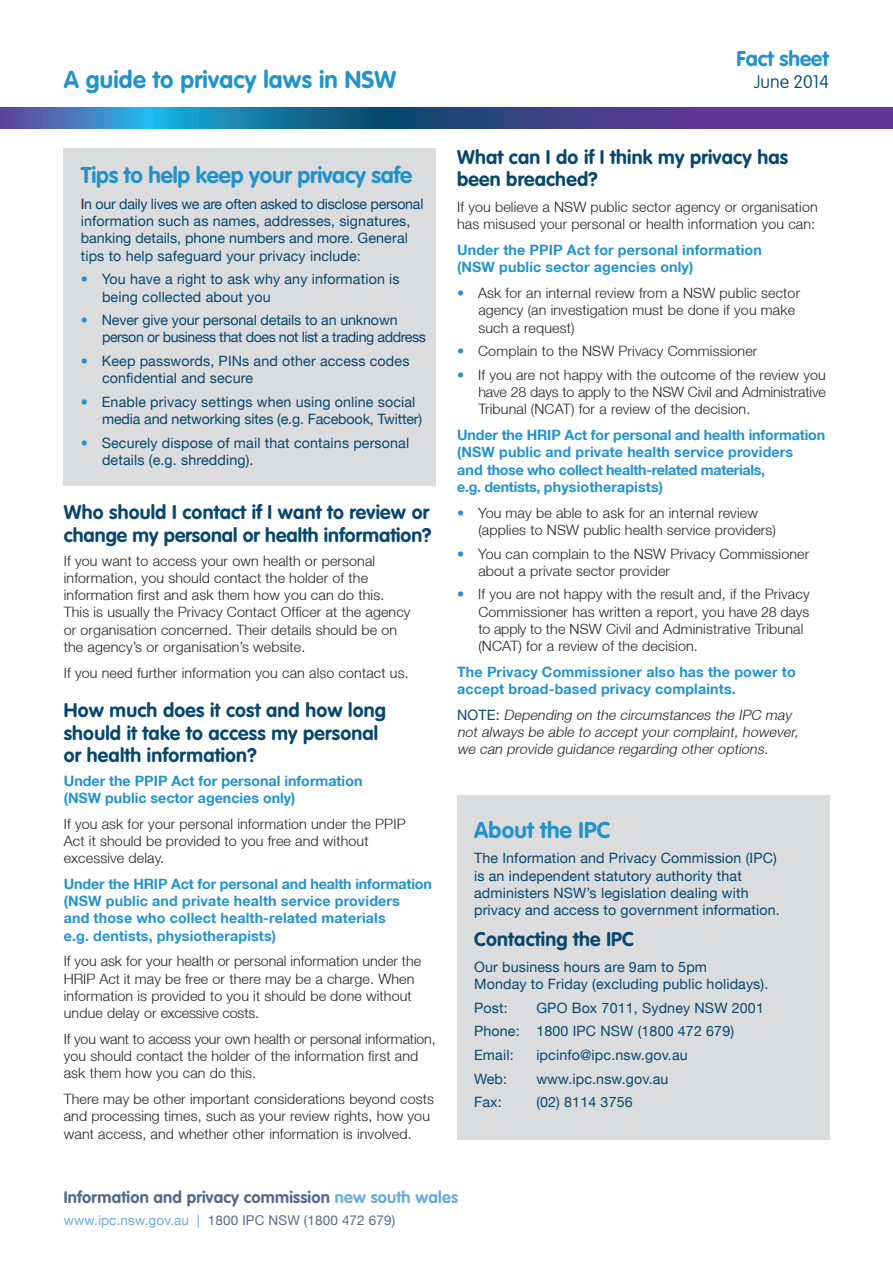
<style>
.page{position:relative;width:893px;height:1263px;background:#fff}
.page>*{position:absolute;margin:0;border:0;box-sizing:border-box;transform-origin:0 0}
.t1{font:700 24px "VAG Rounded Std";letter-spacing:.01em;color:#2293ca}
._02_case_study_for_d{font:700 22.5px "VAG Rounded Std";letter-spacing:-.01em;color:#2293ca}
._02_case_study_for_d-2{font:700 22.5px "VAG Rounded Std";letter-spacing:.01em;color:#2293ca}
.t2{font:700 21px "VAG Rounded Std";color:#2293ca}
._01_Heading_3{font:700 19.5px/22.5px "VAG Rounded Std";letter-spacing:.01em;color:#07476d}
.t3{font:100 18px "VAG Rounded Std";color:#07476d}
.t4{font:700 16.5px "VAG Rounded Std";letter-spacing:.01em;color:#536b8a}
._02_Body{font:300 14.25px/17.2px "Helvetica Neue LT";letter-spacing:.01em;color:#231f20}
._02_Body-2{font:14.25px/17.2px "Helvetica Neue LT";letter-spacing:.01em;color:#07476d}
._02_Body-3{font:700 14.25px/17.2px "Helvetica Neue LT";letter-spacing:.01em;color:#2293ca}
._02_Body-4{font:700 14.25px/17.2px "Helvetica Neue LT";letter-spacing:-.01em;color:#2293ca}
._02_Body-5{font:italic 300 14.25px/17.2px "Helvetica Neue LT";color:#231f20}
._02_Body-6{font:14.25px/17.2px "Helvetica Neue LT";letter-spacing:-.03em;color:#07476d}
.t5{font:13.5px "Helvetica Neue LT";letter-spacing:.01em;color:#536b8a}
.s1{color:#231f20}
.s2{color:#2293ca}
.s3{font-weight:400;font-style:normal;color:#07476d}
.s4{color:#6cacd8}
</style>
<div class="page">
<svg style="left:0;top:107px;width:893px;height:21px;background:#385899"></svg>
<div style="left:457px;top:795px;width:372px;height:345px;background:#dbdcde"></div>
<div style="left:64px;top:149px;width:372px;height:337px;background:#dbdcde"></div>
<h3 class="t2" style="left:736px;top:47px;width:94px">Fact sheet</h3>
<h1 class="t1" style="left:64px;top:66px;width:334px">A guide to privacy laws in NSW</h1>
<p class="t3" style="left:754px;top:71px;width:76px">June 2014</p>
<p class="_02_case_study_for_d" style="left:81px;top:162px;width:333px">Tips to help keep your privacy safe</p>
<p class="_02_Body-2" style="left:81px;top:195px;width:344px"><span class="s1">I</span>n our daily lives we are often asked to disclose personal information such as names, addresses, signatures, banking details, phone numbers and more. General tips to help safeguard your privacy include:</p>
<p class="_02_Body-2" style="left:102px;top:270px;width:299px;text-indent:-21px"><span class="s2">•</span> You have a right to ask why any information is being collected about you</p>
<p class="_02_Body-6" style="left:102px;top:311px;width:325px;text-indent:-21px"><span class="s2">•</span> Never give your personal details to an unknown person or business that does not list a trading address</p>
<p class="_02_Body-2" style="left:102px;top:352px;width:309px;text-indent:-21px"><span class="s2">•</span> Keep passwords, PINs and other access codes confidential and secure</p>
<p class="_02_Body-2" style="left:102px;top:393px;width:322px;text-indent:-21px"><span class="s2">•</span> Enable privacy settings when using online social media and networking sites (e.g. Facebook, Twitter)</p>
<p class="_02_Body-2" style="left:102px;top:434px;width:309px;text-indent:-21px"><span class="s2">•</span> Securely dispose of mail that contains personal details (e.g. shredding).</p>
<p class="_01_Heading_3" style="left:64px;top:502px;width:369px">Who should I contact if I want to review or change my personal or health information?</p>
<p class="_02_Body" style="left:64px;top:551px;width:348px">If you want to access your own health or personal information, you should contact the holder of the information first and ask them how you can do this.<br>This is usually the Privacy Contact Officer at the agency or organisation concerned. Their details should be on the agency’s or organisation’s website.</p>
<p class="_02_Body" style="left:64px;top:663px;width:346px">If you need further information you can also contact us.</p>
<p class="_01_Heading_3" style="left:64px;top:700px;width:324px">How much does it cost and how long should it take to access my personal or health information?</p>
<p class="_02_Body-3" style="left:64px;top:772px;width:300px">Under the PPIP Act for personal information (NSW public sector agencies only)</p>
<p class="_02_Body" style="left:64px;top:815px;width:343px">If you ask for your personal information under the PPIP<br>Act it should be provided to you free and without excessive delay.</p>
<p class="_02_Body-3" style="left:64px;top:875px;width:370px">Under the HRIP Act for personal and health information (NSW public and private health service providers<br>and those who collect health-related materials<br>e.g. dentists, physiotherapists)</p>
<p class="_02_Body" style="left:64px;top:952px;width:359px">If you ask for your health or personal information under the HRIP Act it may be free or there may be a charge. When information is provided to you it should be done without undue delay or excessive costs.</p>
<p class="_02_Body" style="left:64px;top:1030px;width:373px">If you want to access your own health or personal information, you should contact the holder of the information first and ask them how you can do this.</p>
<p class="_02_Body" style="left:64px;top:1090px;width:372px">There may be other important considerations beyond costs and processing times, such as your review rights, how you want access, and whether other information is involved.</p>
<p class="_01_Heading_3" style="left:457px;top:146px;width:333px">What can I do if I think my privacy has been breached?</p>
<p class="_02_Body" style="left:457px;top:198px;width:362px">If you believe a NSW public sector agency or organisation has misused your personal or health information you can:</p>
<p class="_02_Body-3" style="left:457px;top:241px;width:306px">Under the PPIP Act for personal information (NSW public sector agencies only)</p>
<p class="_02_Body" style="left:478px;top:284px;width:323px;text-indent:-21px"><span class="s2">•</span> Ask for an internal review from a NSW public sector agency (an investigation must be done if you make such a request)</p>
<p class="_02_Body" style="left:457px;top:342px;width:302px"><span class="s2">•</span> Complain to the NSW Privacy Commissioner</p>
<p class="_02_Body" style="left:478px;top:366px;width:349px;text-align:justify;text-indent:-21px"><span class="s2">•</span> If you are not happy with the outcome of the review you have 28 days to apply to the NSW Civil and Administrative Tribunal (NCAT) for a review of the decision.</p>
<p class="_02_Body-4" style="left:457px;top:426px;width:370px">Under the HRIP Act for personal and health information (NSW public and private health service providers<br>and those who collect health-related materials,<br>e.g. dentists, physiotherapists)</p>
<p class="_02_Body" style="left:478px;top:504px;width:299px;text-indent:-21px"><span class="s2">•</span> You may be able to ask for an internal review (applies to NSW public health service providers)</p>
<p class="_02_Body" style="left:478px;top:544px;width:332px;text-indent:-21px"><span class="s2">•</span> You can complain to the NSW Privacy Commissioner about a private sector provider</p>
<p class="_02_Body" style="left:478px;top:585px;width:333px;text-indent:-21px"><span class="s2">•</span> If you are not happy with the result and, if the Privacy Commissioner has written a report, you have 28 days to apply to the NSW Civil and Administrative Tribunal (NCAT) for a review of the decision.</p>
<p class="_02_Body-3" style="left:457px;top:663px;width:340px">The Privacy Commissioner also has the power to accept broad-based privacy complaints.</p>
<p class="_02_Body-5" style="left:457px;top:706px;width:345px"><span class="s3">N O T E :</span> Depending on the circumstances the IPC may not always be able to accept your complaint, however, we can provide guidance regarding other options.</p>
<p class="_02_case_study_for_d-2" style="left:474px;top:816px;width:138px">About the IPC</p>
<p class="_02_Body-2" style="left:474px;top:849px;width:307px">The Information and Privacy Commission (IPC) is an independent statutory authority that administers NSW’s legislation dealing with privacy and access to government information.</p>
<p class="_01_Heading_3" style="left:474px;top:929px;width:162px">Contacting the IPC</p>
<p class="_02_Body-2" style="left:474px;top:958px;width:296px">Our business hours are 9am to 5pm<br>Monday to Friday (excluding public holidays).</p>
<p class="_02_Body-2" style="left:474px;top:999px;width:35px">Post:</p>
<p class="_02_Body-2" style="left:536px;top:999px;width:229px">GPO Box 7011, Sydney NSW 2001</p>
<p class="_02_Body-2" style="left:474px;top:1022px;width:261px">Phone: 1800 IPC NSW (1800 472 679)</p>
<p class="_02_Body-2" style="left:474px;top:1046px;width:41px">Email:</p>
<p class="_02_Body-2" style="left:536px;top:1046px;width:153px">ipcinfo@ipc.nsw.gov.au</p>
<p class="_02_Body-2" style="left:474px;top:1070px;width:34px">Web:</p>
<p class="_02_Body-2" style="left:536px;top:1070px;width:134px">www.ipc.nsw.gov.au</p>
<p class="_02_Body-2" style="left:474px;top:1093px;width:29px">Fax:</p>
<p class="_02_Body-2" style="left:536px;top:1093px;width:98px">(02) 8114 3756</p>
<p class="t4" style="left:64px;top:1188px;width:396px">Information and privacy commission <span class="s4">new south wales</span></p>
<p class="t5" style="left:64px;top:1212px;width:333px"><span class="s4">www.ipc.nsw.gov.au |</span> 1800 IPC NSW (1800 472 679)</p>
</div>
